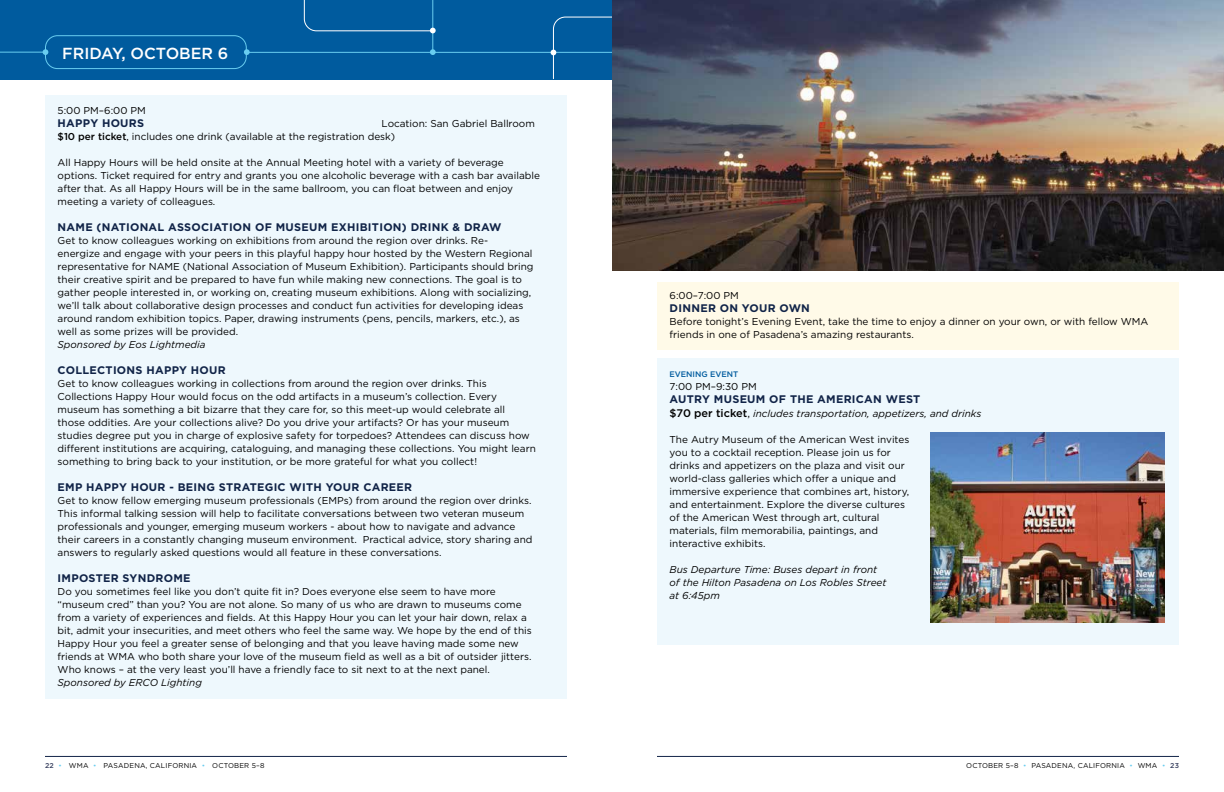
<style>
.page{position:relative;width:1224px;height:792px;background:#fff}
.page>*{position:absolute;margin:0;border:0;box-sizing:border-box;transform-origin:0 0}
.t1{font:500 16px "Gotham";color:#fff}
.t2{font:700 11px "Gotham";letter-spacing:.025em;color:#112448}
.t3{font:10px/13px "Gotham";color:#000}
.t4{font:italic 10px/13px "Gotham";color:#000}
.t5{font:500 8px "Gotham";color:#005b9e}
.t6{font:7px "Gotham";letter-spacing:.025em;color:#000}
.s1{font-weight:500}
.s2{font-weight:500;font-style:normal;font-size:11px}
.s3{font-style:normal;font-size:11px}
.s4{font-weight:500;color:#38405f}
.s5{color:#69cdf0}
</style>
<div class="page">
<hr style="left:45px;top:756px;width:522px;height:1px;background:#112448">
<hr style="left:657px;top:756px;width:522px;height:1px;background:#112448">
<div style="left:45px;top:96px;width:522px;height:603px;background:#eef8fd"></div>
<div style="left:657px;top:358px;width:522px;height:286px;background:#eef8fd"></div>
<div style="left:657px;top:282px;width:522px;height:68px;background:#fffae8"></div>
<img style="left:930px;top:433px;width:235px;height:190px">
<div style="left:0;top:0;width:1224px;height:79px;background:#005b9e"></div>
<hr style="left:0;top:52px;width:45px;height:1px;background:#69cdf0">
<svg style="left:43px;top:49px;width:5px;height:6px"></svg>
<svg style="left:244px;top:0;width:368px;height:80px"></svg>
<div style="left:45px;top:35px;width:202px;height:34px;border:1px solid #69cdf0;border-radius:12px"></div>
<img style="left:612px;top:0;width:612px;height:271px">
<h1 class="t1" style="left:62px;top:44px;width:168px">FRIDAY, OCTOBER 6</h1>
<p class="t3" style="left:58px;top:104px;width:90px">5:00 PM–6:00 PM</p>
<p class="t2" style="left:58px;top:117px;width:88px">HAPPY HOURS</p>
<p class="t3" style="left:58px;top:117px;width:479px;text-indent:324px">Location: San Gabriel Ballroom <span class="s1">$10 per ticket</span>, includes one drink (available at the registration desk)</p>
<p class="t3" style="left:58px;top:156px;width:484px">All Happy Hours will be held onsite at the Annual Meeting hotel with a variety of beverage options. Ticket required for entry and grants you one alcoholic beverage with a cash bar available after that. As all Happy Hours will be in the same ballroom, you can float between and enjoy meeting a variety of colleagues.</p>
<p class="t2" style="left:58px;top:221px;width:445px">NAME (NATIONAL ASSOCIATION OF MUSEUM EXHIBITION) DRINK &amp; DRAW</p>
<p class="t3" style="left:58px;top:234px;width:477px">Get to know colleagues working on exhibitions from around the region over drinks. Re-<br>energize and engage with your peers in this playful happy hour hosted by the Western Regional representative for NAME (National Association of Museum Exhibition). Participants should bring their creative spirit and be prepared to have fun while making new connections. The goal is to gather people interested in, or working on, creating museum exhibitions. Along with socializing, we’ll talk about collaborative design processes and conduct fun activities for developing ideas around random exhibition topics. Paper, drawing instruments (pens, pencils, markers, etc.), as well as some prizes will be provided.</p>
<p class="t4" style="left:58px;top:338px;width:149px">Sponsored by Eos Lightmedia</p>
<p class="t2" style="left:58px;top:364px;width:170px">COLLECTIONS HAPPY HOUR</p>
<p class="t3" style="left:58px;top:377px;width:480px">Get to know colleagues working in collections from around the region over drinks. This Collections Happy Hour would focus on the odd artifacts in a museum’s collection. Every museum has something a bit bizarre that they care for, so this meet-up would celebrate all<br>those oddities. Are your collections alive? Do you drive your artifacts? Or has your museum studies degree put you in charge of explosive safety for torpedoes? Attendees can discuss how different institutions are acquiring, cataloguing, and managing these collections. You might learn something to bring back to your institution, or be more grateful for what you collect!</p>
<p class="t2" style="left:58px;top:481px;width:356px">EMP HAPPY HOUR - BEING STRATEGIC WITH YOUR CAREER</p>
<p class="t3" style="left:58px;top:494px;width:476px">Get to know fellow emerging museum professionals (EMPs) from around the region over drinks.<br>This informal talking session will help to facilitate conversations between two veteran museum professionals and younger, emerging museum workers - about how to navigate and advance their careers in a constantly changing museum environment. Practical advice, story sharing and answers to regularly asked questions would all feature in these conversations.</p>
<p class="t2" style="left:58px;top:572px;width:135px">IMPOSTER SYNDROME</p>
<p class="t3" style="left:58px;top:585px;width:476px">Do you sometimes feel like you don’t quite fit in? Does everyone else seem to have more “museum cred” than you? You are not alone. So many of us who are drawn to museums come from a variety of experiences and fields. At this Happy Hour you can let your hair down, relax a bit, admit your insecurities, and meet others who feel the same way. We hope by the end of this Happy Hour you feel a greater sense of belonging and that you leave having made some new friends at WMA who both share your love of the museum field as well as a bit of outsider jitters.<br>Who knows – at the very least you’ll have a friendly face to sit next to at the next panel.</p>
<p class="t4" style="left:58px;top:676px;width:146px">Sponsored by ERCO Lighting</p>
<p class="t3" style="left:670px;top:288px;width:71px">6:00–7:00 PM</p>
<p class="t2" style="left:670px;top:301px;width:142px">DINNER ON YOUR OWN</p>
<p class="t3" style="left:670px;top:314px;width:480px">Before tonight’s Evening Event, take the time to enjoy a dinner on your own, or with fellow WMA friends in one of Pasadena’s amazing restaurants.</p>
<p class="t5" style="left:670px;top:370px;width:70px">EVENING EVENT</p>
<p class="t3" style="left:670px;top:380px;width:89px">7:00 PM–9:30 PM</p>
<p class="t2" style="left:670px;top:393px;width:252px">AUTRY MUSEUM OF THE AMERICAN WEST</p>
<p class="t4" style="left:670px;top:407px;width:313px"><span class="s2">$70 per ticket</span><span class="s3">,</span> includes transportation, appetizers, and drinks</p>
<p class="t3" style="left:670px;top:433px;width:241px">The Autry Museum of the American West invites you to a cocktail reception. Please join us for drinks and appetizers on the plaza and visit our world-class galleries which offer a unique and immersive experience that combines art, history, and entertainment. Explore the diverse cultures of the American West through art, cultural materials, film memorabilia, paintings, and interactive exhibits.</p>
<p class="t4" style="left:670px;top:563px;width:218px">Bus Departure Time: Buses depart in front of the Hilton Pasadena on Los Robles Street at 6:45pm</p>
<p class="t6" style="left:45px;top:761px;width:221px"><span class="s4">22</span> <span class="s5">•</span> WMA <span class="s5">•</span> PASADENA, CALIFORNIA <span class="s5">•</span> OCTOBER 5–8</p>
<p class="t6" style="left:966px;top:761px;width:214px">OCTOBER 5–8 <span class="s5">•</span> PASADENA, CALIFORNIA <span class="s5">•</span> WMA <span class="s5">•</span> <span class="s4">23</span></p>
</div>
